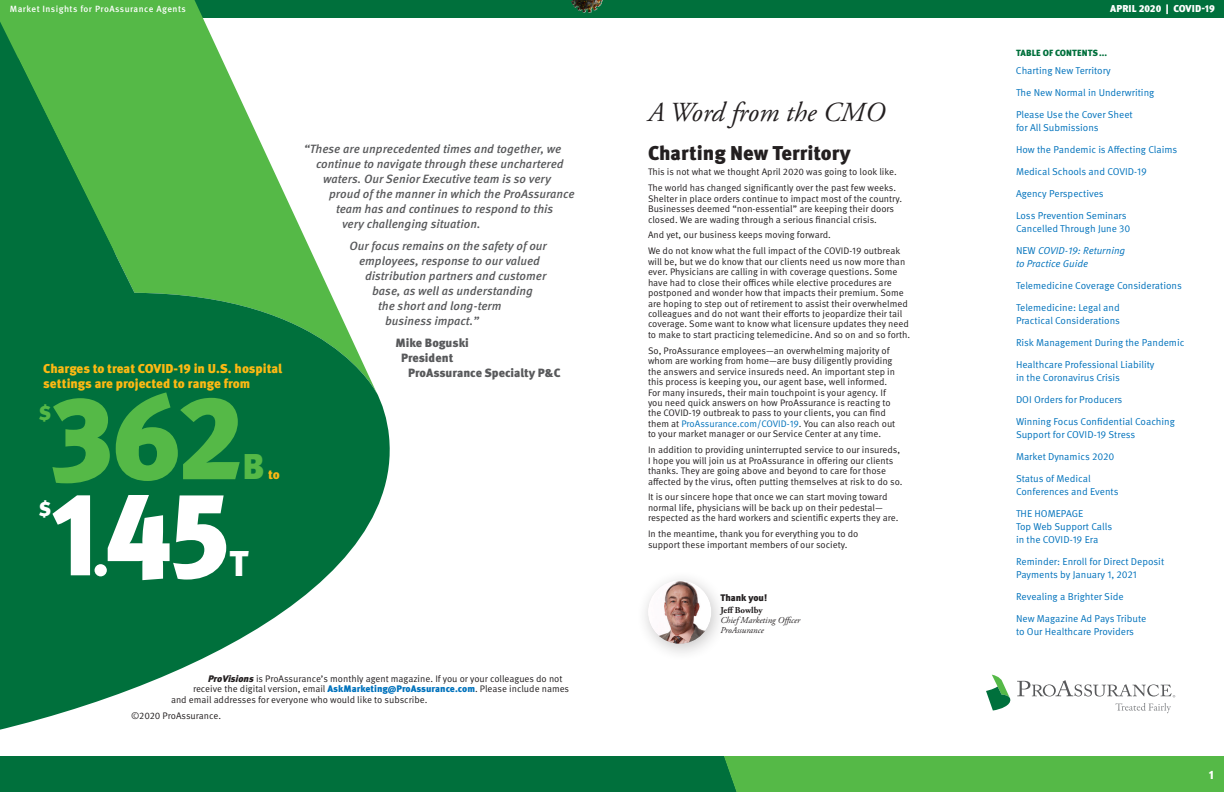
<style>
.page{position:relative;width:1224px;height:792px;background:#fff}
.page>*{position:absolute;margin:0;border:0;box-sizing:border-box;transform-origin:0 0}
.Meta_14_bright_green{font:900 118.3px "Meta OT";color:#fff}
.Meta_14_bright_green-2{font:900 118.3px "Meta OT";color:#55b947}
.Meta_18_black{font:900 35.8px "Meta OT";color:#55b947}
.Meta_18_black-2{font:900 35.8px "Meta OT";color:#fff}
.Bowlby_Head{font:italic 27.5px "Adobe Garamond Pro";color:#231f20}
.Bowlby_Head-2{font:900 20px "Meta OT";color:#231f20}
.Meta_18_black-3{font:900 20px "Meta OT";color:#55b947}
.Meta_18_black-4{font:900 20px "Meta OT";color:#fff}
.Meta_12_dgreen{font:900 12.9px/15.4px "Meta OT";letter-spacing:-.005em;color:#fdb913}
.t1{font:italic 500 12px "Meta OT";color:#58595b}
.t2{font:900 12px "Meta OT";color:#58595b}
.t3{font:900 12px "Meta OT";color:#fff}
.t4{font:10px/13px "Meta OT";color:#0072bc}
.t5{font:italic 10px/13px "Meta OT";color:#0072bc}
.t6{font:900 10px "Meta OT";letter-spacing:.005em;color:#fff}
.Meta_text{font:9.5px/10.4px "Meta OT";color:#231f20}
.Meta_text-2{font:900 9.5px "Meta OT";color:#231f20}
.By_Line{font:italic 9px/9.9px "Adobe Garamond Pro";color:#231f20}
.t7{font:500 9px "Meta OT";letter-spacing:.05em;color:#fff}
.t8{font:900 9px "Meta OT";letter-spacing:.01em;color:#00703c}
.s1{font-style:normal}
.s2{color:#0072bc}
.s3{font-size:60px}
.s4{font-weight:700;font-style:normal}
.s5{font-weight:900;font-style:italic}
.s6{font-weight:900;color:#0072bc}
</style>
<div class="page">
<svg style="left:0;top:18px;width:222px;height:41px;background:#58b84e"></svg>
<svg style="left:0;top:59px;width:390px;height:671px;fill:#00703c"></svg>
<svg style="left:0;top:0;width:1224px;height:18px;background:#0e7b3d"></svg>
<svg style="left:986px;top:675px;width:25px;height:36px"></svg>
<svg style="left:1116px;top:703px;width:55px;height:10px"></svg>
<svg style="left:1017px;top:680px;width:158px;height:17px"></svg>
<div style="left:635px;top:569px;width:93px;height:93px;background:#231f20;opacity:.25"></div>
<div style="left:648px;top:580px;width:63px;height:64px;background:#231f20;opacity:.25"></div>
<img style="left:648px;top:580px;width:63px;height:64px;border-radius:32px">
<svg style="left:0;top:756px;width:1224px;height:36px;background:#228d40"></svg>
<img style="left:571px;top:0;width:31px;height:8px">
<p class="t7" style="left:10px;top:3px;width:177px">Market Insights for ProAssurance Agents</p>
<p class="t6" style="left:1110px;top:3px;width:106px">APRIL 2020 | COVID-19</p>
<p class="t8" style="left:1016px;top:48px;width:93px">TABLE OF CONTENTS...</p>
<p class="t4" style="left:1016px;top:64px;width:96px">Charting New Territory</p>
<p class="t4" style="left:1016px;top:86px;width:140px">The New Normal in Underwriting</p>
<p class="t4" style="left:1016px;top:108px;width:118px">Please Use the Cover Sheet for All Submissions</p>
<p class="t4" style="left:1016px;top:143px;width:163px">How the Pandemic is Affecting Claims</p>
<p class="t4" style="left:1016px;top:165px;width:132px">Medical Schools and COVID-19</p>
<p class="t4" style="left:1016px;top:187px;width:89px">Agency Perspectives</p>
<p class="t4" style="left:1016px;top:209px;width:116px">Loss Prevention Seminars<br>Cancelled Through June 30</p>
<p class="t5" style="left:1016px;top:244px;width:111px"><span class="s1">NEW</span> COVID-19: Returning to Practice Guide</p>
<p class="t4" style="left:1016px;top:279px;width:167px">Telemedicine Coverage Considerations</p>
<p class="t4" style="left:1016px;top:301px;width:106px">Telemedicine: Legal and<br>Practical Considerations</p>
<p class="t4" style="left:1016px;top:336px;width:170px">Risk Management During the Pandemic</p>
<p class="t4" style="left:1016px;top:358px;width:140px">Healthcare Professional Liability in the Coronavirus Crisis</p>
<p class="t4" style="left:1016px;top:393px;width:108px">DOI Orders for Producers</p>
<p class="t4" style="left:1016px;top:415px;width:160px">Winning Focus Confidential Coaching<br>Support for COVID-19 Stress</p>
<p class="t4" style="left:1016px;top:450px;width:100px">Market Dynamics 2020</p>
<p class="t4" style="left:1016px;top:472px;width:104px">Status of Medical<br>Conferences and Events</p>
<p class="t4" style="left:1016px;top:507px;width:98px">THE HOMEPAGE<br>Top Web Support Calls in the COVID-19 Era</p>
<p class="t4" style="left:1016px;top:555px;width:150px">Reminder: Enroll for Direct Deposit<br>Payments by January 1, 2021</p>
<p class="t4" style="left:1016px;top:590px;width:109px">Revealing a Brighter Side</p>
<p class="t4" style="left:1016px;top:612px;width:132px">New Magazine Ad Pays Tribute to Our Healthcare Providers</p>
<p class="Bowlby_Head" style="left:648px;top:96px;width:239px">A Word from the CMO</p>
<p class="Bowlby_Head-2" style="left:648px;top:140px;width:204px">Charting New Territory</p>
<p class="Meta_text" style="left:648px;top:167px;width:250px">This is not what we thought April 2020 was going to look like.</p>
<p class="Meta_text" style="left:648px;top:183px;width:256px">The world has changed significantly over the past few weeks.<br>Shelter in place orders continue to impact most of the country.<br>Businesses deemed “non-essential” are keeping their doors closed. We are wading through a serious financial crisis.</p>
<p class="Meta_text" style="left:648px;top:230px;width:184px">And yet, our business keeps moving forward.</p>
<p class="Meta_text" style="left:648px;top:246px;width:264px">We do not know what the full impact of the COVID-19 outbreak will be, but we do know that our clients need us now more than ever. Physicians are calling in with coverage questions. Some have had to close their offices while elective procedures are postponed and wonder how that impacts their premium. Some are hoping to step out of retirement to assist their overwhelmed colleagues and do not want their efforts to jeopardize their tail coverage. Some want to know what licensure updates they need to make to start practicing telemedicine. And so on and so forth.</p>
<p class="Meta_text" style="left:648px;top:345px;width:249px">So, ProAssurance employees—an overwhelming majority of whom are working from home—are busy diligently providing the answers and service insureds need. An important step in this process is keeping you, our agent base, well informed.<br>For many insureds, their main touchpoint is your agency. If you need quick answers on how ProAssurance is reacting to the COVID-19 outbreak to pass to your clients, you can find them at <span class="s2">ProAssurance.com/COVID-19</span>. You can also reach out to your market manager or our Service Center at any time.</p>
<p class="Meta_text" style="left:648px;top:445px;width:256px">In addition to providing uninterrupted service to our insureds, I hope you will join us at ProAssurance in offering our clients thanks. They are going above and beyond to care for those affected by the virus, often putting themselves at risk to do so.</p>
<p class="Meta_text" style="left:648px;top:492px;width:252px">It is our sincere hope that once we can start moving toward normal life, physicians will be back up on their pedestal— respected as the hard workers and scientific experts they are.</p>
<p class="Meta_text" style="left:648px;top:529px;width:212px">In the meantime, thank you for everything you to do support these important members of our society.</p>
<p class="t1" style="left:304px;top:142px;width:259px">“These are unprecedented times and together, we</p>
<p class="t1" style="left:316px;top:157px;width:249px">continue to navigate through these unchartered</p>
<p class="t1" style="left:323px;top:172px;width:229px">waters. Our Senior Executive team is so very</p>
<p class="t1" style="left:329px;top:187px;width:247px">proud of the manner in which the ProAssurance</p>
<p class="t1" style="left:336px;top:202px;width:219px">team has and continues to respond to this</p>
<p class="t1" style="left:342px;top:217px;width:140px">very challenging situation.</p>
<p class="t1" style="left:350px;top:239px;width:199px">Our focus remains on the safety of our</p>
<p class="t1" style="left:359px;top:254px;width:182px">employees, response to our valued</p>
<p class="t1" style="left:365px;top:269px;width:183px">distribution partners and customer</p>
<p class="t1" style="left:372px;top:284px;width:162px">base, as well as understanding</p>
<p class="t1" style="left:378px;top:299px;width:125px">the short and long-term</p>
<p class="t1" style="left:385px;top:314px;width:96px">business impact.”</p>
<p class="t2" style="left:395px;top:336px;width:75px">Mike Boguski</p>
<p class="t2" style="left:401px;top:351px;width:54px">President</p>
<p class="t2" style="left:408px;top:366px;width:154px">ProAssurance Specialty P&amp;C</p>
<p class="Meta_12_dgreen" style="left:43px;top:361px;width:240px">Charges to treat COVID-19 in U.S. hospital settings are projected to range from</p>
<p class="Meta_14_bright_green-2" style="left:49px;top:365px;width:196px">362</p>
<p class="Meta_18_black-3" style="left:39px;top:401px;width:14px">$</p>
<p class="Meta_18_black" style="left:242px;top:445px;width:24px">B</p>
<p class="Meta_12_dgreen" style="left:268px;top:468px;width:13px">to</p>
<p class="Meta_14_bright_green" style="left:49px;top:461px;width:182px">1<span class="s3">.</span>45</p>
<p class="Meta_18_black-4" style="left:39px;top:497px;width:14px">$</p>
<p class="Meta_18_black-2" style="left:229px;top:541px;width:20px">T</p>
<p class="Meta_text-2" style="left:720px;top:591px;width:48px">Thank you!</p>
<p class="By_Line" style="left:720px;top:605px;width:82px"><span class="s4">Jeff Bowlby<br></span>Chief Marketing Officer<br>ProAssurance</p>
<p class="Meta_text" style="left:208px;top:673px;width:356px"><span class="s5">ProVisions</span> is ProAssurance’s monthly agent magazine. If you or your colleagues do not</p>
<p class="Meta_text" style="left:193px;top:684px;width:378px">receive the digital version, email <span class="s6">AskMarketing@ProAssurance.com</span>. Please include names</p>
<p class="Meta_text" style="left:171px;top:694px;width:258px">and email addresses for everyone who would like to subscribe.</p>
<p class="Meta_text" style="left:131px;top:710px;width:92px">©2020 ProAssurance.</p>
<p class="t3" style="left:1209px;top:767px;width:7px">1</p>
</div>
